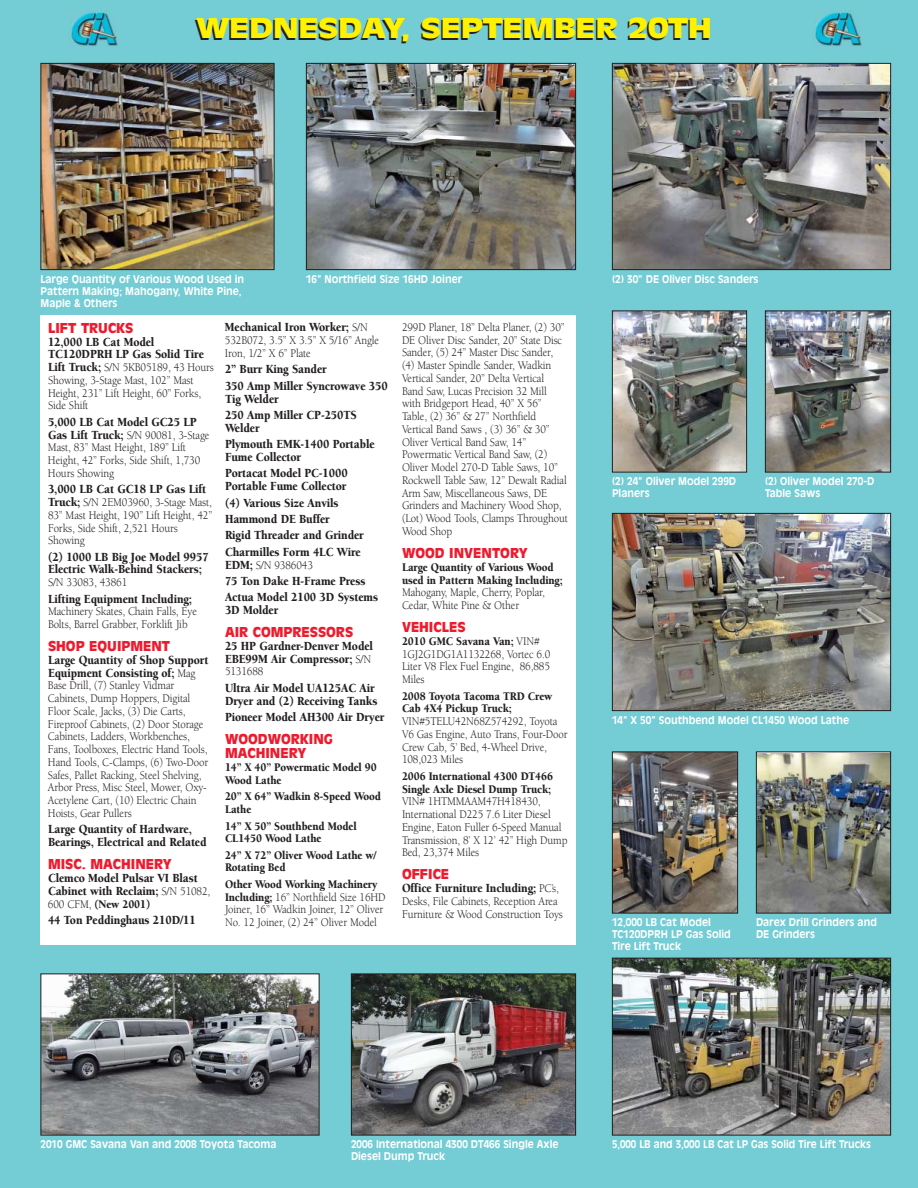
<style>
.page{position:relative;width:918px;height:1188px;background:#fff}
.page>*{position:absolute;margin:0;border:0;box-sizing:border-box;transform-origin:0 0}
.t1{font:900 27px "Antique Olive";letter-spacing:-.02em;color:#fff200;scale:1.25 1}
.t2{font:900 13.5px/14.2px "Antique Olive";color:#ed1b2d}
.t3{font:900 12.75px/16.4px "Berkeley";letter-spacing:-.01em;color:#231f20;scale:.9 1}
.t4{font:12px/12.8px "Berkeley";letter-spacing:-.01em;color:#231f20;scale:.9 1}
.t5{font:900 12px/12.8px "Berkeley";letter-spacing:-.01em;color:#231f20;scale:.9 1}
.t6{font:700 10.5px/12px "Antique Olive";color:#fff;scale:.95 1}
.t7{font:700 10.5px "Antique Olive";color:#fff;scale:.93 1}
.s1{font-weight:900;font-size:12.75px}
.s2{font-weight:400;font-size:12px}
.s3{font-weight:400}
.s4{font-weight:900}
</style>
<div class="page">
<img style="left:0;top:0;width:918px;height:1188px">
<h1 class="t1" style="left:196px;top:17px;width:415px">WEDNESDAY, SEPTEMBER 20TH</h1>
<p class="t6" style="left:40px;top:273px;width:216px">Large Quantity of Various Wood Used in</p>
<p class="t6" style="left:612px;top:273px;width:156px">(2) 30” DE Oliver Disc Sanders</p>
<p class="t6" style="left:40px;top:285px;width:213px">Pattern Making; Mahogany, White Pine,<br>Maple &amp; Others</p>
<p class="t6" style="left:306px;top:273px;width:166px">16” Northfield Size 16HD Joiner</p>
<p class="t2" style="left:48px;top:322px;width:87px">LIFT TRUCKS</p>
<p class="t3" style="left:48px;top:336px;width:175px;line-height:12.8px">12,000 LB Cat Model<br>TC120DPRH LP Gas Solid Tire</p>
<p class="t4" style="left:48px;top:362px;width:186px"><span class="s1">Lift Truck;</span> S/N 5KB05189, 43 Hours<br>Showing, 3-Stage Mast, 102” Mast<br>Height, 231” Lift Height, 60” Forks,<br>Side Shift</p>
<p class="t3" style="left:48px;top:415px;width:167px">5,000 LB Cat Model GC25 LP</p>
<p class="t4" style="left:48px;top:430px;width:181px"><span class="s1">Gas Lift Truck;</span> S/N 90081, 3-Stage<br>Mast, 83” Mast Height, 189” Lift<br>Height, 42” Forks, Side Shift, 1,730<br>Hours Showing</p>
<p class="t3" style="left:48px;top:482px;width:177px">3,000 LB Cat GC18 LP Gas Lift</p>
<p class="t4" style="left:48px;top:497px;width:184px"><span class="s1">Truck;</span> S/N 2EM03960, 3-Stage Mast,<br>83” Mast Height, 190” Lift Height, 42”<br>Forks, Side Shift, 2,521 Hours<br>Showing</p>
<p class="t3" style="left:48px;top:551px;width:180px;line-height:12.8px">(2) 1000 LB Big Joe Model 9957<br>Electric Walk-Behind Stackers;</p>
<p class="t4" style="left:48px;top:577px;width:90px">S/N 33083, 43861</p>
<p class="t3" style="left:48px;top:592px;width:162px">Lifting Equipment Including;</p>
<p class="t4" style="left:48px;top:606px;width:167px">Machinery Skates, Chain Falls, Eye<br>Bolts, Barrel Grabber, Forklift Jib</p>
<p class="t2" style="left:48px;top:640px;width:124px">SHOP EQUIPMENT</p>
<p class="t3" style="left:48px;top:655px;width:180px;line-height:12.8px">Large Quantity of Shop Support<br>Equipment Consisting of; <span class="s2">Mag</span></p>
<p class="t4" style="left:48px;top:680px;width:180px">Base Drill, (7) Stanley Vidmar Cabinets, Dump Hoppers, Digital Floor Scale, Jacks, (3) Die Carts, Fireproof Cabinets, (2) Door Storage Cabinets, Ladders, Workbenches, Fans, Toolboxes, Electric Hand Tools, Hand Tools, C-Clamps, (6) Two-Door Safes, Pallet Racking, Steel Shelving, Arbor Press, Misc Steel, Mower, Oxy-Acetylene Cart, (10) Electric Chain Hoists, Gear Pullers</p>
<p class="t3" style="left:48px;top:824px;width:178px;line-height:12.8px">Large Quantity of Hardware,<br>Bearings, Electrical and Related</p>
<p class="t2" style="left:48px;top:858px;width:125px">MISC. MACHINERY</p>
<p class="t3" style="left:48px;top:873px;width:182px;line-height:12.8px">Clemco Model Pulsar VI Blast<br>Cabinet with Reclaim; <span class="s2">S/N 51082,</span></p>
<p class="t5" style="left:48px;top:898px;width:115px"><span class="s3">600 CFM,</span> (New 2001)</p>
<p class="t3" style="left:48px;top:913px;width:166px">44 Ton Peddinghaus 210D/11</p>
<p class="t3" style="left:225px;top:320px;width:160px">Mechanical Iron Worker; <span class="s2">S/N</span></p>
<p class="t4" style="left:225px;top:335px;width:173px">532B072, 3.5” X 3.5” X 5/16” Angle<br>Iron, 1/2” X 6” Plate</p>
<p class="t3" style="left:225px;top:362px;width:182px">2” Burr King Sander<br>350 Amp Miller Syncrowave 350</p>
<p class="t3" style="left:225px;top:391px;width:148px">Tig Welder<br>250 Amp Miller CP-250TS</p>
<p class="t3" style="left:225px;top:421px;width:168px">Welder<br>Plymouth EMK-1400 Portable</p>
<p class="t3" style="left:225px;top:450px;width:138px">Fume Collector<br>Portacat Model PC-1000</p>
<p class="t3" style="left:225px;top:479px;width:156px">Portable Fume Collector (4) Various Size Anvils<br>Hammond DE Buffer<br>Rigid Threader and Grinder<br>Charmilles Form 4LC Wire</p>
<p class="t4" style="left:225px;top:559px;width:99px"><span class="s1">EDM;</span> S/N 9386043</p>
<p class="t3" style="left:225px;top:574px;width:172px">75 Ton Dake H-Frame Press<br>Actua Model 2100 3D Systems</p>
<p class="t3" style="left:225px;top:603px;width:61px">3D Molder</p>
<p class="t2" style="left:225px;top:626px;width:130px">AIR COMPRESSORS</p>
<p class="t3" style="left:225px;top:641px;width:166px;line-height:12.8px">25 HP Gardner-Denver Model<br>EBE99M Air Compressor; <span class="s2">S/N</span></p>
<p class="t4" style="left:225px;top:666px;width:44px">5131688</p>
<p class="t3" style="left:225px;top:683px;width:171px;line-height:12.8px">Ultra Air Model UA125AC Air<br>Dryer and (2) Receiving Tanks</p>
<p class="t3" style="left:225px;top:710px;width:179px">Pioneer Model AH300 Air Dryer</p>
<p class="t2" style="left:225px;top:733px;width:109px">WOODWORKING<br>MACHINERY</p>
<p class="t5" style="left:225px;top:762px;width:170px">14” X 40” Powermatic Model 90<br>Wood Lathe</p>
<p class="t5" style="left:225px;top:791px;width:175px">20” X 64” Wadkin 8-Speed Wood<br>Lathe</p>
<p class="t5" style="left:225px;top:820px;width:148px">14” X 50” Southbend Model<br>CL1450 Wood Lathe</p>
<p class="t5" style="left:225px;top:850px;width:170px">24” X 72” Oliver Wood Lathe w/<br>Rotating Bed</p>
<p class="t4" style="left:225px;top:879px;width:180px"><span class="s4">Other Wood Working Machinery Including;</span> 16” Northfield Size 16HD Joiner, 16” Wadkin Joiner, 12” Oliver No. 12 Joiner, (2) 24” Oliver Model</p>
<p class="t4" style="left:402px;top:322px;width:186px">299D Planer, 18” Delta Planer, (2) 30”<br>DE Oliver Disc Sander, 20” State Disc<br>Sander, (5) 24” Master Disc Sander, (4) Master Spindle Sander, Wadkin<br>Vertical Sander, 20” Delta Vertical<br>Band Saw, Lucas Precision 32 Mill with Bridgeport Head, 40” X 56”<br>Table, (2) 36” &amp; 27” Northfield<br>Vertical Band Saws , (3) 36” &amp; 30”<br>Oliver Vertical Band Saw, 14”<br>Powermatic Vertical Band Saw, (2)<br>Oliver Model 270-D Table Saws, 10”<br>Rockwell Table Saw, 12” Dewalt Radial<br>Arm Saw, Miscellaneous Saws, DE<br>Grinders and Machinery Wood Shop, (Lot) Wood Tools, Clamps Throughout<br>Wood Shop</p>
<p class="t2" style="left:402px;top:547px;width:127px">WOOD INVENTORY</p>
<p class="t5" style="left:402px;top:562px;width:180px">Large Quantity of Various Wood used in Pattern Making Including;</p>
<p class="t4" style="left:402px;top:587px;width:160px">Mahogany, Maple, Cherry, Poplar,<br>Cedar, White Pine &amp; Other</p>
<p class="t2" style="left:402px;top:621px;width:65px">VEHICLES</p>
<p class="t4" style="left:402px;top:636px;width:166px"><span class="s4">2010 GMC Savana Van;</span> VIN#<br>1GJ2G1DG1A1132268, Vortec 6.0<br>Liter V8 Flex Fuel Engine, 86,885<br>Miles</p>
<p class="t5" style="left:402px;top:690px;width:169px">2008 Toyota Tacoma TRD Crew<br>Cab 4X4 Pickup Truck;</p>
<p class="t4" style="left:402px;top:716px;width:185px">VIN#5TELU42N68Z574292, Toyota<br>V6 Gas Engine, Auto Trans, Four-Door<br>Crew Cab, 5’ Bed, 4-Wheel Drive,<br>108,023 Miles</p>
<p class="t5" style="left:402px;top:771px;width:169px">2006 International 4300 DT466<br>Single Axle Diesel Dump Truck;</p>
<p class="t4" style="left:402px;top:796px;width:185px">VIN# 1HTMMAAM47H418430,<br>International D225 7.6 Liter Diesel<br>Engine, Eaton Fuller 6-Speed Manual<br>Transmission, 8’ X 12’ 42” High Dump<br>Bed, 23,374 Miles</p>
<p class="t2" style="left:402px;top:868px;width:49px">OFFICE</p>
<p class="t3" style="left:402px;top:881px;width:176px">Office Furniture Including; <span class="s2">PC’s,</span></p>
<p class="t4" style="left:402px;top:896px;width:180px">Desks, File Cabinets, Reception Area<br>Furniture &amp; Wood Construction Toys</p>
<p class="t6" style="left:612px;top:476px;width:132px">(2) 24” Oliver Model 299D<br>Planers</p>
<p class="t6" style="left:765px;top:476px;width:117px">(2) Oliver Model 270-D<br>Table Saws</p>
<p class="t6" style="left:612px;top:714px;width:251px">14” X 50” Southbend Model CL1450 Wood Lathe</p>
<p class="t6" style="left:612px;top:917px;width:127px">12,000 LB Cat Model<br>TC120DPRH LP Gas Solid<br>Tire Lift Truck</p>
<p class="t6" style="left:756px;top:917px;width:129px">Darex Drill Grinders and<br>DE Grinders</p>
<p class="t6" style="left:40px;top:1139px;width:250px">2010 GMC Savana Van and 2008 Toyota Tacoma</p>
<p class="t6" style="left:351px;top:1139px;width:220px">2006 International 4300 DT466 Single Axle<br>Diesel Dump Truck</p>
<p class="t7" style="left:612px;top:1140px;width:280px">5,000 LB and 3,000 LB Cat LP Gas Solid Tire Lift Trucks</p>
</div>
